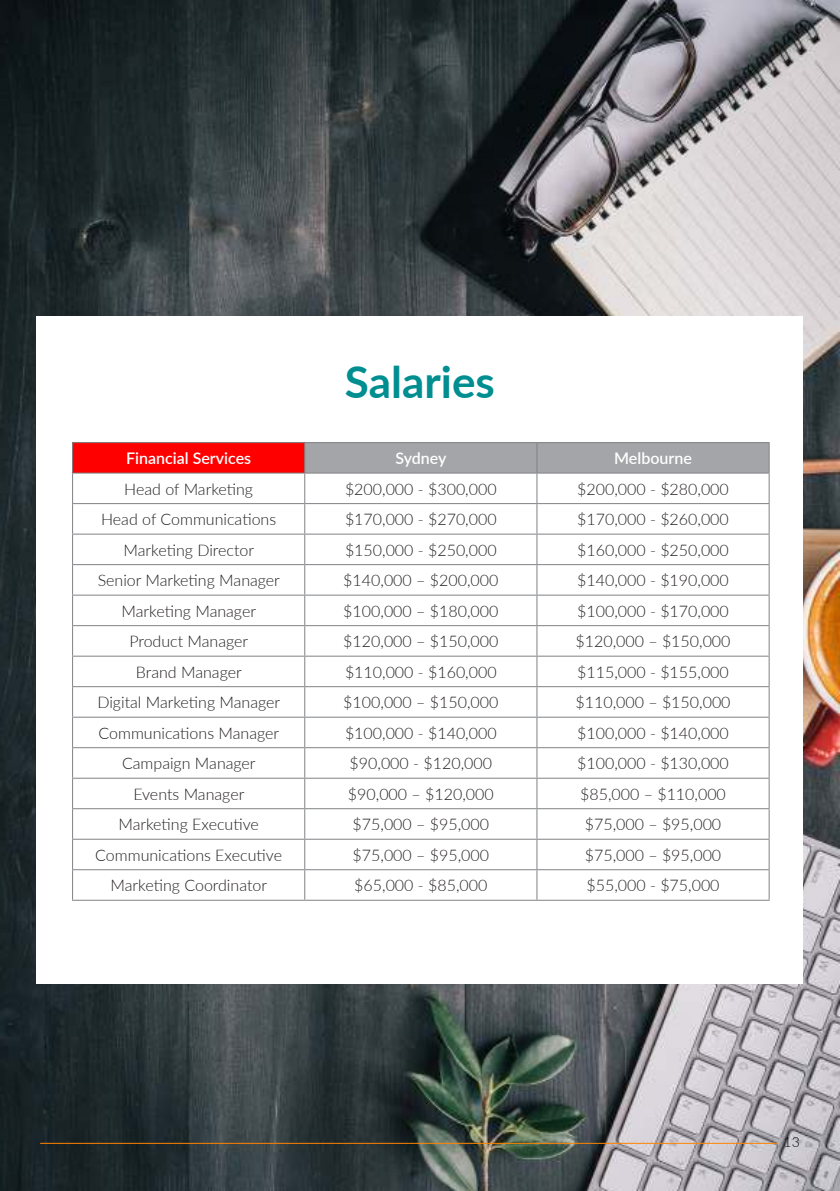
<style>
.page{position:relative;width:840px;height:1191px;background:#fff}
.page>*{position:absolute;margin:0;border:0;box-sizing:border-box;transform-origin:0 0}
.t1{font:700 44px "Lato";color:#008e91}
.t2{font:300 16px "Lato";color:#231f20}
.t3{font:600 16px "Lato";color:#fff}
.t4{font:300 14px "Lato";color:#000}
</style>
<div class="page">
<img style="left:1px;top:0;width:838px;height:1191px">
<div style="left:36px;top:317px;width:765px;height:667px;background:#fff"></div>
<svg style="left:73px;top:839px;width:695px;height:60px"></svg>
<hr style="left:72px;top:838px;width:232px;height:1px;background:#808285">
<hr style="left:304px;top:838px;width:232px;height:1px;background:#808285">
<hr style="left:304px;top:839px;width:1px;height:30px;background:#808285">
<hr style="left:536px;top:838px;width:233px;height:1px;background:#808285">
<hr style="left:536px;top:839px;width:1px;height:30px;background:#808285">
<hr style="left:72px;top:869px;width:232px;height:1px;background:#808285">
<hr style="left:304px;top:869px;width:232px;height:1px;background:#808285">
<svg style="left:304px;top:870px;width:1px;height:29px"></svg>
<hr style="left:536px;top:869px;width:233px;height:1px;background:#808285">
<svg style="left:536px;top:870px;width:1px;height:29px"></svg>
<svg style="left:72px;top:442px;width:697px;height:396px"></svg>
<hr style="left:72px;top:839px;width:1px;height:30px;background:#808285">
<hr style="left:768px;top:839px;width:1px;height:30px;background:#808285">
<svg style="left:72px;top:870px;width:1px;height:29px"></svg>
<svg style="left:768px;top:870px;width:1px;height:29px"></svg>
<hr style="left:72px;top:899px;width:232px;height:1px;background:#808285">
<hr style="left:304px;top:899px;width:232px;height:1px;background:#808285">
<hr style="left:536px;top:899px;width:233px;height:1px;background:#808285">
<hr style="left:40px;top:1142px;width:737px;height:1px;background:#ff8400">
<h1 class="t1" style="left:350px;top:349px;width:151px">Salaries</h1>
<p class="t3" style="left:126px;top:447px;width:126px">Financial Services</p>
<p class="t3" style="left:395px;top:447px;width:53px">Sydney</p>
<p class="t3" style="left:614px;top:447px;width:79px">Melbourne</p>
<p class="t2" style="left:124px;top:478px;width:130px">Head of Marketing</p>
<p class="t2" style="left:345px;top:478px;width:153px">$200,000 - $300,000</p>
<p class="t2" style="left:577px;top:478px;width:153px">$200,000 - $280,000</p>
<p class="t2" style="left:101px;top:508px;width:176px">Head of Communications</p>
<p class="t2" style="left:345px;top:508px;width:153px">$170,000 - $270,000</p>
<p class="t2" style="left:577px;top:508px;width:153px">$170,000 - $260,000</p>
<p class="t2" style="left:123px;top:539px;width:132px">Marketing Director</p>
<p class="t2" style="left:345px;top:539px;width:153px">$150,000 - $250,000</p>
<p class="t2" style="left:577px;top:539px;width:153px">$160,000 - $250,000</p>
<p class="t2" style="left:98px;top:569px;width:184px">Senior Marketing Manager</p>
<p class="t2" style="left:343px;top:569px;width:156px">$140,000 – $200,000</p>
<p class="t2" style="left:577px;top:569px;width:153px">$140,000 - $190,000</p>
<p class="t2" style="left:121px;top:600px;width:136px">Marketing Manager</p>
<p class="t2" style="left:343px;top:600px;width:156px">$100,000 – $180,000</p>
<p class="t2" style="left:577px;top:600px;width:153px">$100,000 - $170,000</p>
<p class="t2" style="left:129px;top:630px;width:120px">Product Manager</p>
<p class="t2" style="left:343px;top:630px;width:156px">$120,000 – $150,000</p>
<p class="t2" style="left:575px;top:630px;width:156px">$120,000 – $150,000</p>
<p class="t2" style="left:136px;top:661px;width:107px">Brand Manager</p>
<p class="t2" style="left:345px;top:661px;width:153px">$110,000 - $160,000</p>
<p class="t2" style="left:577px;top:661px;width:153px">$115,000 - $155,000</p>
<p class="t2" style="left:97px;top:691px;width:184px">Digital Marketing Manager</p>
<p class="t2" style="left:343px;top:691px;width:156px">$100,000 – $150,000</p>
<p class="t2" style="left:575px;top:691px;width:156px">$110,000 – $150,000</p>
<p class="t2" style="left:98px;top:722px;width:182px">Communications Manager</p>
<p class="t2" style="left:345px;top:722px;width:153px">$100,000 - $140,000</p>
<p class="t2" style="left:577px;top:722px;width:153px">$100,000 - $140,000</p>
<p class="t2" style="left:122px;top:752px;width:135px">Campaign Manager</p>
<p class="t2" style="left:349px;top:752px;width:144px">$90,000 - $120,000</p>
<p class="t2" style="left:577px;top:752px;width:153px">$100,000 - $130,000</p>
<p class="t2" style="left:133px;top:783px;width:112px">Events Manager</p>
<p class="t2" style="left:348px;top:783px;width:147px">$90,000 – $120,000</p>
<p class="t2" style="left:580px;top:783px;width:147px">$85,000 – $110,000</p>
<p class="t2" style="left:118px;top:813px;width:142px">Marketing Executive</p>
<p class="t2" style="left:352px;top:813px;width:138px">$75,000 – $95,000</p>
<p class="t2" style="left:584px;top:813px;width:138px">$75,000 – $95,000</p>
<p class="t2" style="left:95px;top:844px;width:188px">Communications Executive</p>
<p class="t2" style="left:352px;top:844px;width:138px">$75,000 – $95,000</p>
<p class="t2" style="left:584px;top:844px;width:138px">$75,000 – $95,000</p>
<p class="t2" style="left:110px;top:874px;width:158px">Marketing Coordinator</p>
<p class="t2" style="left:354px;top:874px;width:134px">$65,000 - $85,000</p>
<p class="t2" style="left:586px;top:874px;width:134px">$55,000 - $75,000</p>
<p class="t4" style="left:783px;top:1132px;width:18px">13</p>
</div>
